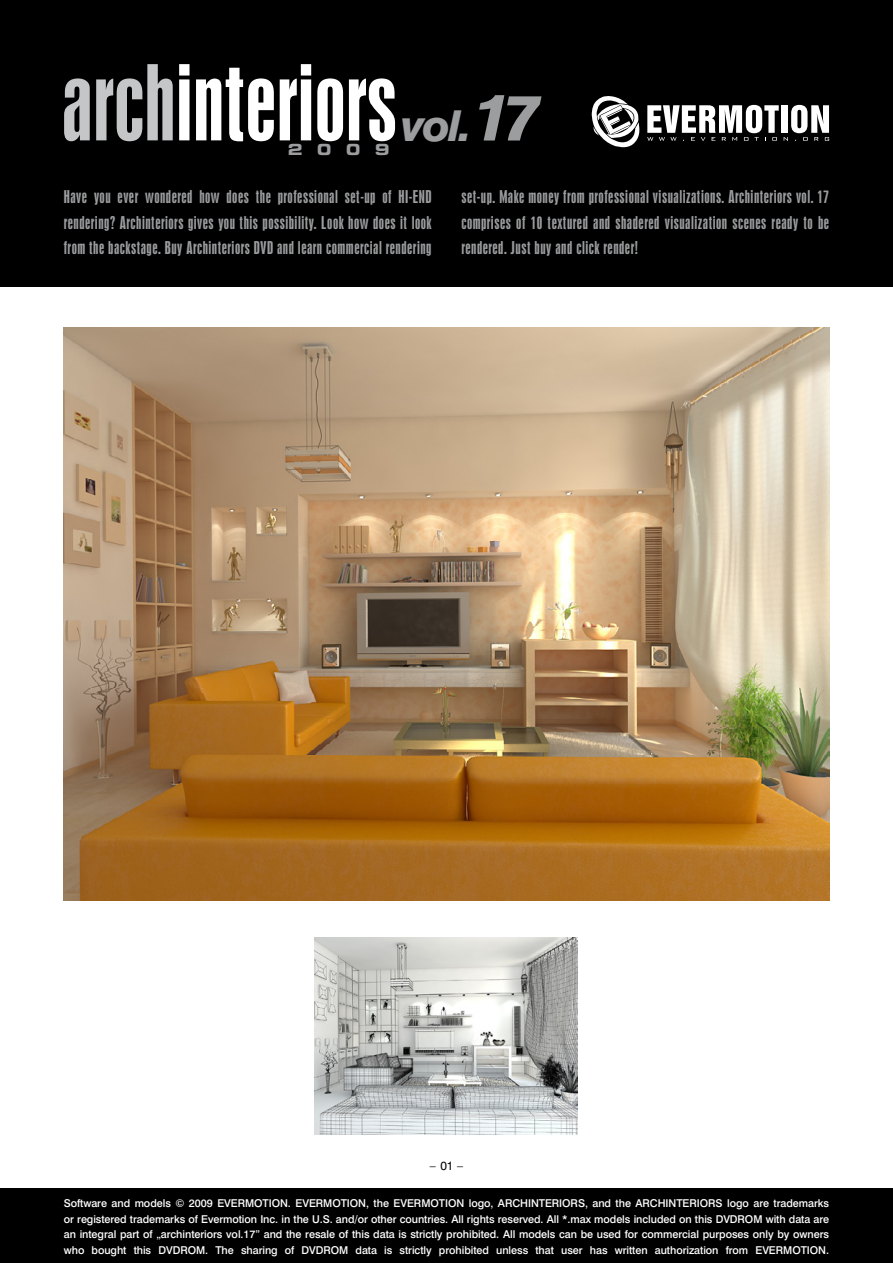
<style>
.page{position:relative;width:893px;height:1263px;background:#fff}
.page>*{position:absolute;margin:0;border:0;box-sizing:border-box;transform-origin:0 0}
.t1{font:97.5px "Swis 924 PL Regular A";color:#fff}
.t2{font:42.6px "Swis 721 Hv PL Italic A";color:#9c9d9f}
.t3{font:16.5px/25.5px "Swis 924 PL Regular A";letter-spacing:.03em;color:#9c9d9f;text-align:justify}
.t4{font:15.15px "Square 721 Ex PL Bold A";color:#9c9d9f}
.t5{font:12px "Swis 721 PL Roman A";color:#000}
.t6{font:10.8px/15.5px "Swis 721 Md PL Regular A";letter-spacing:-.005em;color:#fff;text-align:justify}
.s1{color:#c5c6c8}
.s2{font-size:63.9px}
</style>
<div class="page">
<div style="left:0;top:1189px;width:893px;height:74px;background:#000"></div>
<div style="left:0;top:0;width:893px;height:286px;background:#000"></div>
<img style="left:64px;top:327px;width:765px;height:573px">
<img style="left:314px;top:938px;width:264px;height:196px">
<svg style="left:647px;top:105px;width:182px;height:36px"></svg>
<svg style="left:591px;top:96px;width:49px;height:52px"></svg>
<h1 class="t1" style="left:61px;top:44px;width:337px"><span class="s1">arch</span>interiors</h1>
<h3 class="t4" style="left:288px;top:140px;width:103px">2009</h3>
<h2 class="t2" style="left:402px;top:99px;width:140px">vol.<span class="s2">17</span></h2>
<h3 class="t3" style="left:64px;top:184px;width:369px">Have you ever wondered how does the professional set-up of HI-END rendering? Archinteriors gives you this possibility. Look how does it look from the backstage. Buy Archinteriors DVD and learn commercial rendering</h3>
<h3 class="t3" style="left:461px;top:184px;width:369px">set-up. Make money from professional visualizations. Archinteriors vol. 17 comprises of 10 textured and shadered visualization scenes ready to be rendered. Just buy and click render!</h3>
<p class="t5" style="left:430px;top:1158px;width:35px">– 01 –</p>
<p class="t6" style="left:64px;top:1196px;width:767px">Software and models © 2009 EVERMOTION. EVERMOTION, the EVERMOTION logo, ARCHINTERIORS, and the ARCHINTERIORS logo are trademarks or registered trademarks of Evermotion Inc. in the U.S. and/or other countries. All rights reserved. All *.max models included on this DVDROM with data are an integral part of „archinteriors vol.17” and the resale of this data is strictly prohibited. All models can be used for commercial purposes only by owners who bought this DVDROM. The sharing of DVDROM data is strictly prohibited unless that user has written authorization from EVERMOTION.</p>
</div>
